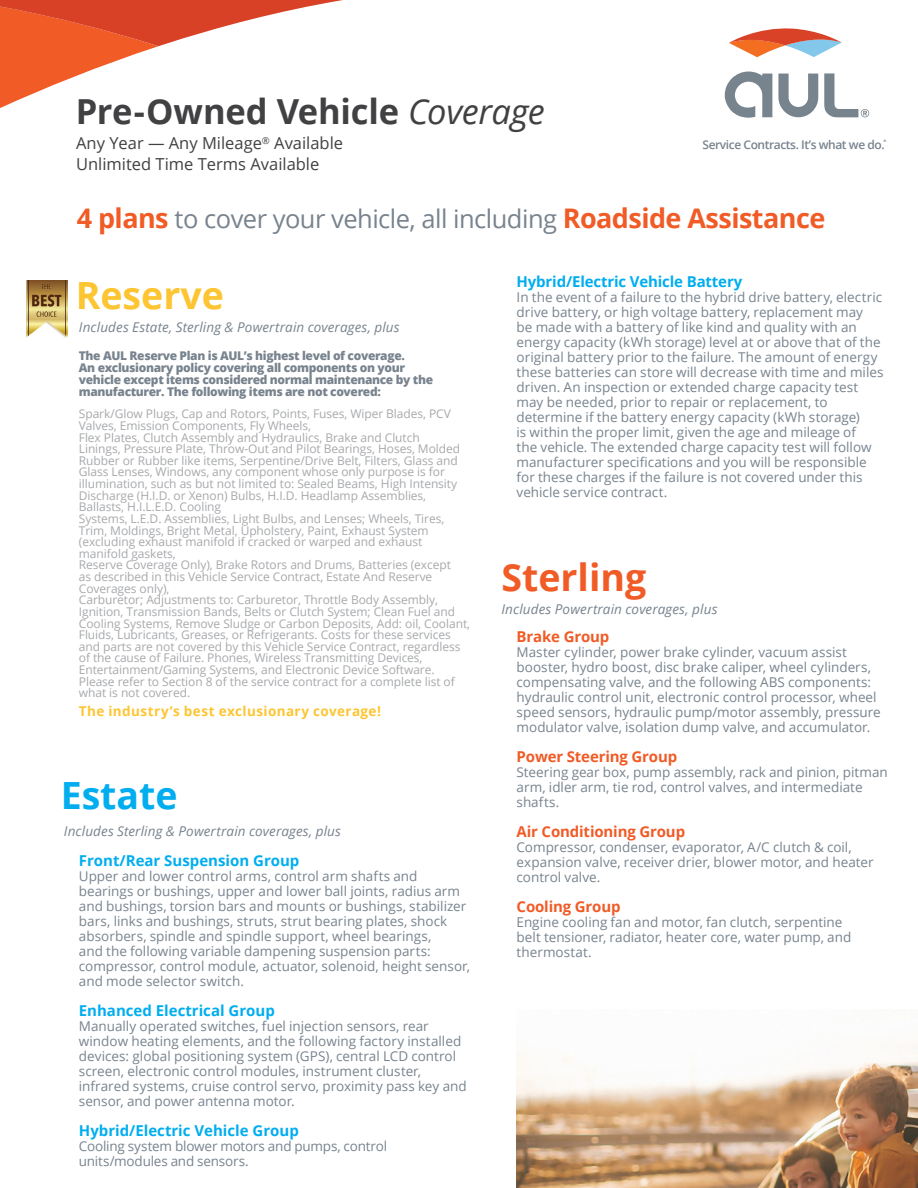
<style>
.page{position:relative;width:918px;height:1188px;background:#fff}
.page>*{position:absolute;margin:0;border:0;box-sizing:border-box;transform-origin:0 0}
.t1{font:700 37.5px "Open Sans";color:#f05b26}
.t2{font:700 37.5px "Open Sans";color:#fcc531}
.t3{font:700 37.5px "Open Sans";color:#00aeef}
.t4{font:700 34.5px "Open Sans";letter-spacing:-.005em;color:#414042}
.t5{font:25.5px "Open Sans";letter-spacing:-.02em;color:#78838e}
.t6{font:16.5px/21px "Open Sans";color:#414042}
.t7{font:700 15px "Open Sans";color:#00aeef}
.t8{font:700 15px "Open Sans";letter-spacing:-.01em;color:#f05b26}
.t9{font:13.5px/15px "Open Sans";color:#78838e}
.t10{font:italic 13.5px "Open Sans";letter-spacing:.01em;color:#78838e}
.t11{font:700 13.5px "Open Sans";letter-spacing:.03em;color:#fcc531}
.t12{font:12px/11.6px "Open Sans";letter-spacing:-.005em;color:#a7a9ac}
.t13{font:800 12px/12px "Open Sans";letter-spacing:-.03em;color:#78838e}
.t14{font:600 12px "Open Sans";letter-spacing:-.035em;color:#78838e}
.t15{font:700 3.45px "Open Sans";color:#78838e}
.s1{font-weight:400;font-style:italic}
.s2{font-weight:700;font-size:27px;color:#f05b26}
</style>
<div class="page">
<svg style="left:0;top:0;width:343px;height:108px"></svg>
<img style="left:517px;top:1045px;width:401px;height:143px">
<svg style="left:778px;top:74px;width:40px;height:43px"></svg>
<svg style="left:725px;top:72px;width:47px;height:46px"></svg>
<svg style="left:729px;top:28px;width:113px;height:29px"></svg>
<svg style="left:824px;top:73px;width:45px;height:44px"></svg>
<img style="left:27px;top:281px;width:41px;height:57px">
<p class="t4" style="left:76px;top:87px;width:471px">Pre-Owned Vehicle <span class="s1">Coverage</span></p>
<p class="t6" style="left:76px;top:133px;width:269px">Any Year — Any Mileage<sup>®</sup> Available<br>Unlimited Time Terms Available</p>
<p class="t14" style="left:703px;top:137px;width:184px">Service Contracts. It’s what we do.</p>
<p class="t15" style="left:884px;top:138px;width:4px">®</p>
<p class="t5" style="left:77px;top:202px;width:750px"><span class="s2">4 plans</span> to cover your vehicle, all including <span class="s2">Roadside Assistance</span></p>
<p class="t2" style="left:76px;top:269px;width:150px">Reserve</p>
<p class="t10" style="left:79px;top:318px;width:322px">Includes Estate, Sterling &amp; Powertrain coverages, plus</p>
<p class="t13" style="left:79px;top:349px;width:356px">The AUL Reserve Plan is AUL’s highest level of coverage.<br>An exclusionary policy covering all components on your vehicle except items considered normal maintenance by the manufacturer. The following items are not covered:</p>
<p class="t12" style="left:79px;top:408px;width:393px">Spark/Glow Plugs, Cap and Rotors, Points, Fuses, Wiper Blades, PCV Valves, Emission Components, Fly Wheels,<br>Flex Plates, Clutch Assembly and Hydraulics, Brake and Clutch<br>Linings, Pressure Plate, Throw-Out and Pilot Bearings, Hoses, Molded Rubber or Rubber like items, Serpentine/Drive Belt, Filters, Glass and Glass Lenses, Windows, any component whose only purpose is for illumination, such as but not limited to: Sealed Beams, High Intensity Discharge (H.I.D. or Xenon) Bulbs, H.I.D. Headlamp Assemblies, Ballasts, H.I.L.E.D. Cooling<br>Systems, L.E.D. Assemblies, Light Bulbs, and Lenses; Wheels, Tires, Trim, Moldings, Bright Metal, Upholstery, Paint, Exhaust System (excluding exhaust manifold if cracked or warped and exhaust manifold gaskets,<br>Reserve Coverage Only), Brake Rotors and Drums, Batteries (except<br>as described in this Vehicle Service Contract, Estate And Reserve Coverages only),<br>Carburetor; Adjustments to: Carburetor, Throttle Body Assembly, Ignition, Transmission Bands, Belts or Clutch System; Clean Fuel and Cooling Systems, Remove Sludge or Carbon Deposits, Add: oil, Coolant, Fluids, Lubricants, Greases, or Refrigerants. Costs for these services and parts are not covered by this Vehicle Service Contract, regardless of the cause of Failure. Phones, Wireless Transmitting Devices, Entertainment/Gaming Systems, and Electronic Device Software.<br>Please refer to Section 8 of the service contract for a complete list of what is not covered.</p>
<p class="t11" style="left:79px;top:702px;width:304px">The industry’s best exclusionary coverage!</p>
<p class="t3" style="left:61px;top:769px;width:118px">Estate</p>
<p class="t10" style="left:64px;top:822px;width:279px">Includes Sterling &amp; Powertrain coverages, plus</p>
<p class="t7" style="left:79px;top:850px;width:222px">Front/Rear Suspension Group</p>
<p class="t9" style="left:79px;top:868px;width:393px">Upper and lower control arms, control arm shafts and bearings or bushings, upper and lower ball joints, radius arm and bushings, torsion bars and mounts or bushings, stabilizer bars, links and bushings, struts, strut bearing plates, shock absorbers, spindle and spindle support, wheel bearings,<br>and the following variable dampening suspension parts: compressor, control module, actuator, solenoid, height sensor, and mode selector switch.</p>
<p class="t7" style="left:79px;top:1000px;width:197px">Enhanced Electrical Group</p>
<p class="t9" style="left:79px;top:1018px;width:389px">Manually operated switches, fuel injection sensors, rear window heating elements, and the following factory installed devices: global positioning system (GPS), central LCD control screen, electronic control modules, instrument cluster, infrared systems, cruise control servo, proximity pass key and sensor, and power antenna motor.</p>
<p class="t7" style="left:79px;top:1120px;width:222px">Hybrid/Electric Vehicle Group</p>
<p class="t9" style="left:79px;top:1138px;width:310px">Cooling system blower motors and pumps, control units/modules and sensors.</p>
<p class="t7" style="left:517px;top:271px;width:227px">Hybrid/Electric Vehicle Battery</p>
<p class="t9" style="left:517px;top:289px;width:368px">In the event of a failure to the hybrid drive battery, electric drive battery, or high voltage battery, replacement may<br>be made with a battery of like kind and quality with an energy capacity (kWh storage) level at or above that of the original battery prior to the failure. The amount of energy these batteries can store will decrease with time and miles driven. An inspection or extended charge capacity test may be needed, prior to repair or replacement, to determine if the battery energy capacity (kWh storage)<br>is within the proper limit, given the age and mileage of<br>the vehicle. The extended charge capacity test will follow manufacturer specifications and you will be responsible for these charges if the failure is not covered under this vehicle service contract.</p>
<p class="t1" style="left:501px;top:551px;width:146px">Sterling</p>
<p class="t10" style="left:501px;top:600px;width:217px">Includes Powertrain coverages, plus</p>
<p class="t8" style="left:517px;top:626px;width:94px">Brake Group</p>
<p class="t9" style="left:517px;top:645px;width:366px">Master cylinder, power brake cylinder, vacuum assist booster, hydro boost, disc brake caliper, wheel cylinders, compensating valve, and the following ABS components: hydraulic control unit, electronic control processor, wheel speed sensors, hydraulic pump/motor assembly, pressure modulator valve, isolation dump valve, and accumulator.</p>
<p class="t8" style="left:517px;top:746px;width:162px">Power Steering Group</p>
<p class="t9" style="left:517px;top:765px;width:373px">Steering gear box, pump assembly, rack and pinion, pitman arm, idler arm, tie rod, control valves, and intermediate shafts.</p>
<p class="t8" style="left:517px;top:821px;width:170px">Air Conditioning Group</p>
<p class="t9" style="left:517px;top:840px;width:359px">Compressor, condenser, evaporator, A/C clutch &amp; coil, expansion valve, receiver drier, blower motor, and heater control valve.</p>
<p class="t8" style="left:517px;top:896px;width:106px">Cooling Group</p>
<p class="t9" style="left:517px;top:915px;width:336px">Engine cooling fan and motor, fan clutch, serpentine belt tensioner, radiator, heater core, water pump, and thermostat.</p>
</div>
